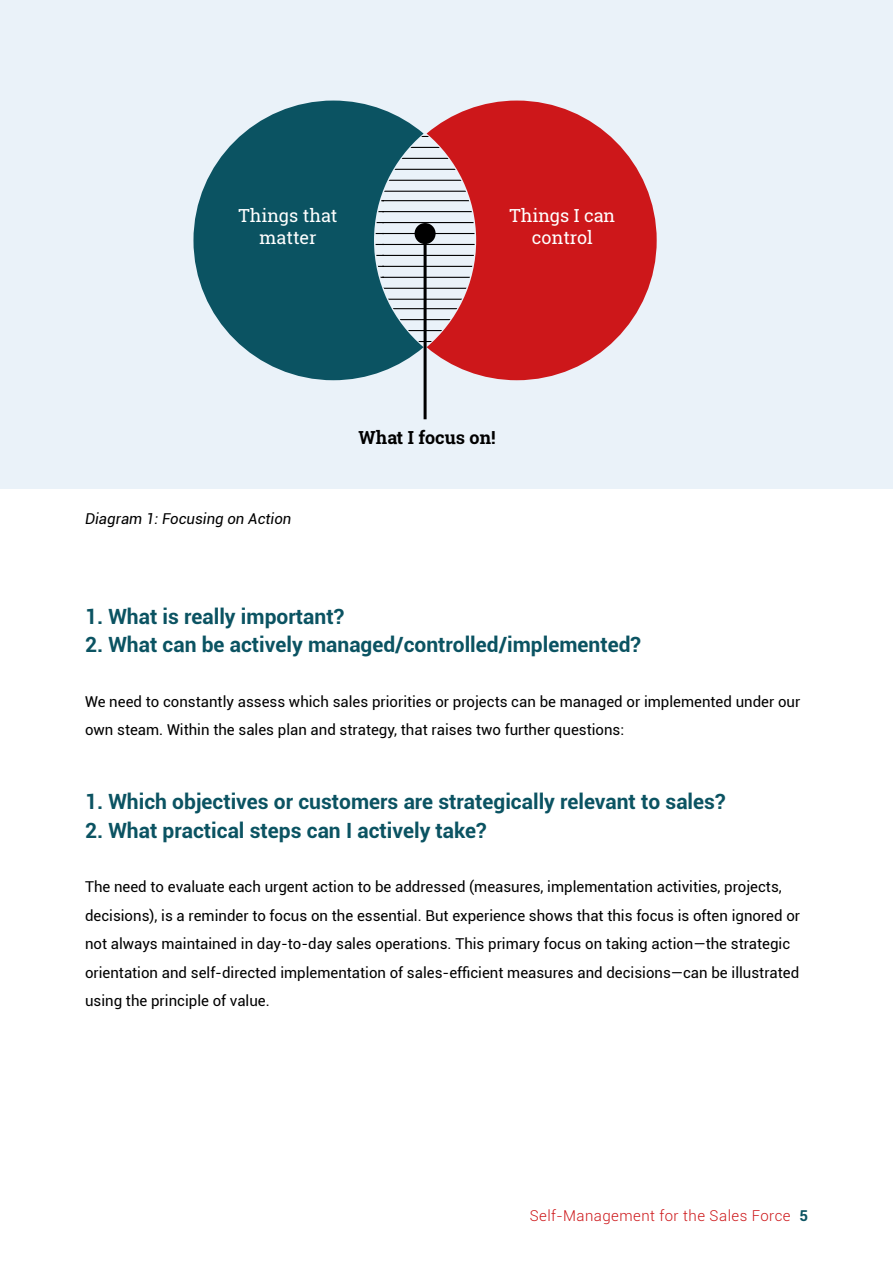
<style>
.page{position:relative;width:893px;height:1263px;background:#fff}
.page>*{position:absolute;margin:0;border:0;box-sizing:border-box;transform-origin:0 0}
.t1{font:700 21px "Roboto";color:#0b5362}
.t2{font:18px/21.6px "Roboto Slab";color:#fff;text-align:center}
.t3{font:700 18px "Roboto Slab";color:#000}
.t4{font:15px/28.5px "Roboto";color:#000}
.t5{font:300 15px "Roboto";letter-spacing:.03em;color:#cd171a}
.t6{font:italic 15px "Roboto";color:#000}
.s1{font-weight:700;color:#0b5362}
</style>
<div class="page">
<div style="left:0;top:0;width:893px;height:489px;background:#eaf2f9"></div>
<svg style="left:193px;top:101px;width:231px;height:279px;fill:#0b5362"></svg>
<svg style="left:427px;top:101px;width:230px;height:279px;fill:#cd171a"></svg>
<svg style="left:390px;top:308px;width:70px;height:35px"></svg>
<svg style="left:375px;top:200px;width:100px;height:100px"></svg>
<svg style="left:382px;top:135px;width:86px;height:57px"></svg>
<div style="left:415px;top:223px;width:21px;height:21px;background:#000;border-radius:50%"></div>
<hr style="left:424px;top:234px;width:3px;height:185px;background:#000">
<p class="t2" style="left:239px;top:204px;width:100px">Things that matter</p>
<p class="t2" style="left:510px;top:204px;width:107px">Things I can control</p>
<p class="t6" style="left:85px;top:508px;width:208px">Diagram 1: Focusing on Action</p>
<p class="t3" style="left:359px;top:425px;width:138px">What I focus on!</p>
<h1 class="t1" style="left:85px;top:601px;width:261px">1. What is really important?</h1>
<h1 class="t1" style="left:85px;top:630px;width:557px">2. What can be actively managed/controlled/implemented?</h1>
<p class="t4" style="left:85px;top:686px;width:717px">We need to constantly assess which sales priorities or projects can be managed or implemented under our own steam. Within the sales plan and strategy, that raises two further questions:</p>
<h1 class="t1" style="left:85px;top:787px;width:642px">1. Which objectives or customers are strategically relevant to sales?</h1>
<h1 class="t1" style="left:85px;top:815px;width:403px">2. What practical steps can I actively take?</h1>
<p class="t4" style="left:85px;top:872px;width:717px">The need to evaluate each urgent action to be addressed (measures, implementation activities, projects, decisions), is a reminder to focus on the essential. But experience shows that this focus is often ignored or not always maintained in day-to-day sales operations. This primary focus on taking action—the strategic orientation and self-directed implementation of sales-efficient measures and decisions—can be illustrated using the principle of value.</p>
<p class="t5" style="left:530px;top:1205px;width:280px">Self-Management for the Sales Force <span class="s1">5</span></p>
</div>
